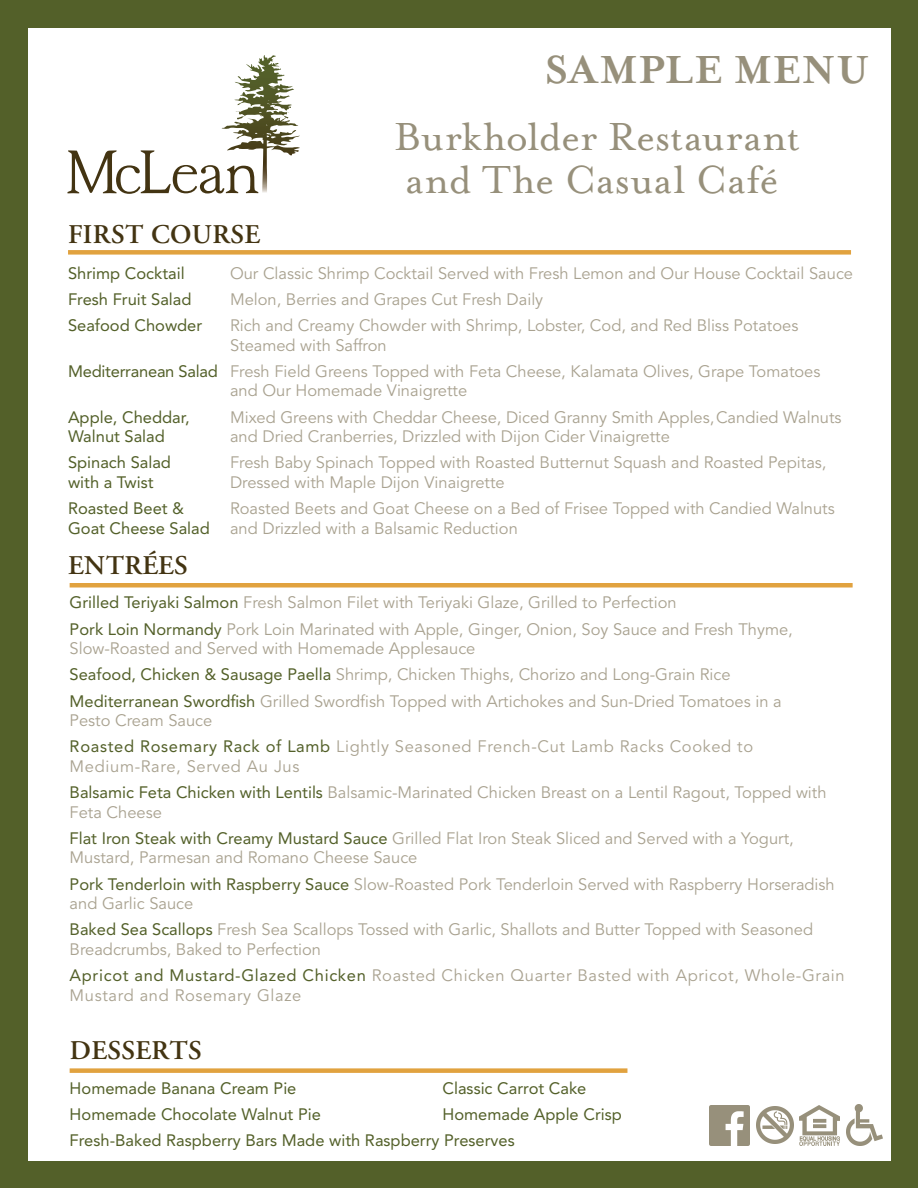
<style>
.page{position:relative;width:918px;height:1188px;background:#fff}
.page>*{position:absolute;margin:0;border:0;box-sizing:border-box;transform-origin:0 0}
.t1{font:45px/43.5px "Mrs Eaves OT";color:#97907b}
.t2{font:700 45px "Mrs Eaves OT";letter-spacing:.015em;color:#97907b}
.t3{font:600 27px "Adobe Garamond Pro";letter-spacing:.015em;color:#433412}
.Menu_Items{font:16.5px/19.5px "Avenir";color:#a9a290}
.Menu_Items-2{font:16.5px "Avenir";color:#536029}
.Menu_Items-3{font:16.5px/19.5px "Avenir";letter-spacing:.04em;color:#a9a290}
.s1{color:#536029}
</style>
<div class="page">
<img style="left:799px;top:1105px;width:40px;height:41px">
<img style="left:710px;top:1105px;width:40px;height:40px">
<img style="left:847px;top:1105px;width:36px;height:40px">
<img style="left:757px;top:1107px;width:36px;height:36px">
<svg style="left:68px;top:150px;width:190px;height:44px"></svg>
<svg style="left:235px;top:55px;width:30px;height:40px"></svg>
<div style="left:0;top:0;width:28px;height:1170px;background:#536029"></div>
<div style="left:891px;top:0;width:27px;height:1170px;background:#536029"></div>
<div style="left:0;top:1162px;width:918px;height:26px;background:#536029"></div>
<div style="left:0;top:0;width:918px;height:28px;background:#536029"></div>
<div style="left:70px;top:583px;width:783px;height:5px;background:#e1a23f"></div>
<div style="left:68px;top:250px;width:783px;height:5px;background:#e1a23f"></div>
<div style="left:70px;top:1068px;width:557px;height:5px;background:#e1a23f"></div>
<p class="t2" style="left:545px;top:45px;width:326px">SAMPLE MENU</p>
<p class="t1" style="left:394px;top:115px;width:407px">Burkholder Restaurant and The Casual Café</p>
<p class="t3" style="left:68px;top:219px;width:193px">FIRST COURSE</p>
<p class="Menu_Items-2" style="left:68px;top:263px;width:118px">Shrimp Cocktail</p>
<p class="Menu_Items" style="left:230px;top:264px;width:625px">Our Classic Shrimp Cocktail Served with Fresh Lemon and Our House Cocktail Sauce</p>
<p class="Menu_Items-2" style="left:68px;top:290px;width:125px">Fresh Fruit Salad</p>
<p class="Menu_Items" style="left:230px;top:290px;width:315px">Melon, Berries and Grapes Cut Fresh Daily</p>
<p class="Menu_Items-2" style="left:68px;top:316px;width:136px">Seafood Chowder</p>
<p class="Menu_Items" style="left:230px;top:316px;width:570px">Rich and Creamy Chowder with Shrimp, Lobster, Cod, and Red Bliss Potatoes<br>Steamed with Saffron</p>
<p class="Menu_Items" style="left:230px;top:362px;width:592px;text-indent:-162px"><span class="s1">Mediterranean Salad</span> Fresh Field Greens Topped with Feta Cheese, Kalamata Olives, Grape Tomatoes and Our Homemade Vinaigrette</p>
<p class="Menu_Items-2" style="left:68px;top:407px;width:123px">Apple, Cheddar,</p>
<p class="Menu_Items" style="left:230px;top:408px;width:613px">Mixed Greens with Cheddar Cheese, Diced Granny Smith Apples,Candied Walnuts</p>
<p class="Menu_Items-2" style="left:68px;top:427px;width:98px">Walnut Salad</p>
<p class="Menu_Items" style="left:230px;top:427px;width:441px">and Dried Cranberries, Drizzled with Dijon Cider Vinaigrette</p>
<p class="Menu_Items-2" style="left:68px;top:453px;width:105px">Spinach Salad</p>
<p class="Menu_Items" style="left:230px;top:453px;width:598px">Fresh Baby Spinach Topped with Roasted Butternut Squash and Roasted Pepitas,</p>
<p class="Menu_Items-2" style="left:68px;top:473px;width:87px">with a Twist</p>
<p class="Menu_Items" style="left:230px;top:473px;width:276px">Dressed with Maple Dijon Vinaigrette</p>
<p class="Menu_Items-2" style="left:68px;top:499px;width:118px">Roasted Beet &amp;</p>
<p class="Menu_Items" style="left:68px;top:499px;width:768px;text-indent:162px">Roasted Beets and Goat Cheese on a Bed of Frisee Topped with Candied Walnuts<br><span class="s1">Goat Cheese Salad</span> and Drizzled with a Balsamic Reduction</p>
<p class="t3" style="left:68px;top:550px;width:121px">ENTRÉES</p>
<p class="Menu_Items" style="left:70px;top:593px;width:609px"><span class="s1">Grilled Teriyaki Salmon</span> Fresh Salmon Filet with Teriyaki Glaze, Grilled to Perfection</p>
<p class="Menu_Items" style="left:70px;top:620px;width:725px"><span class="s1">Pork Loin Normandy</span> Pork Loin Marinated with Apple, Ginger, Onion, Soy Sauce and Fresh Thyme,<br>Slow-Roasted and Served with Homemade Applesauce</p>
<p class="Menu_Items" style="left:70px;top:665px;width:663px"><span class="s1">Seafood, Chicken &amp; Sausage Paella</span> Shrimp, Chicken Thighs, Chorizo and Long-Grain Rice</p>
<p class="Menu_Items" style="left:70px;top:692px;width:714px"><span class="s1">Mediterranean Swordfish</span> Grilled Swordfish Topped with Artichokes and Sun-Dried Tomatoes in a<br>Pesto Cream Sauce</p>
<p class="Menu_Items-3" style="left:70px;top:737px;width:685px"><span class="s1">Roasted Rosemary Rack of Lamb</span> Lightly Seasoned French-Cut Lamb Racks Cooked to<br>Medium-Rare, Served Au Jus</p>
<p class="Menu_Items" style="left:70px;top:783px;width:758px"><span class="s1">Balsamic Feta Chicken with Lentils</span> Balsamic-Marinated Chicken Breast on a Lentil Ragout, Topped with<br>Feta Cheese</p>
<p class="Menu_Items" style="left:70px;top:829px;width:726px"><span class="s1">Flat Iron Steak with Creamy Mustard Sauce</span> Grilled Flat Iron Steak Sliced and Served with a Yogurt,<br>Mustard, Parmesan and Romano Cheese Sauce</p>
<p class="Menu_Items" style="left:70px;top:875px;width:767px"><span class="s1">Pork Tenderloin with Raspberry Sauce</span> Slow-Roasted Pork Tenderloin Served with Raspberry Horseradish and Garlic Sauce</p>
<p class="Menu_Items" style="left:70px;top:920px;width:745px"><span class="s1">Baked Sea Scallops</span> Fresh Sea Scallops Tossed with Garlic, Shallots and Butter Topped with Seasoned<br>Breadcrumbs, Baked to Perfection</p>
<p class="Menu_Items-3" style="left:70px;top:966px;width:777px"><span class="s1">Apricot and Mustard-Glazed Chicken</span> Roasted Chicken Quarter Basted with Apricot, Whole-Grain<br>Mustard and Rosemary Glaze</p>
<p class="t3" style="left:70px;top:1035px;width:134px">DESSERTS</p>
<p class="Menu_Items-2" style="left:70px;top:1079px;width:228px">Homemade Banana Cream Pie</p>
<p class="Menu_Items-2" style="left:70px;top:1105px;width:253px">Homemade Chocolate Walnut Pie</p>
<p class="Menu_Items-2" style="left:70px;top:1131px;width:447px">Fresh-Baked Raspberry Bars Made with Raspberry Preserves</p>
<p class="Menu_Items-2" style="left:442px;top:1079px;width:145px">Classic Carrot Cake</p>
<p class="Menu_Items-2" style="left:442px;top:1105px;width:181px">Homemade Apple Crisp</p>
</div>
